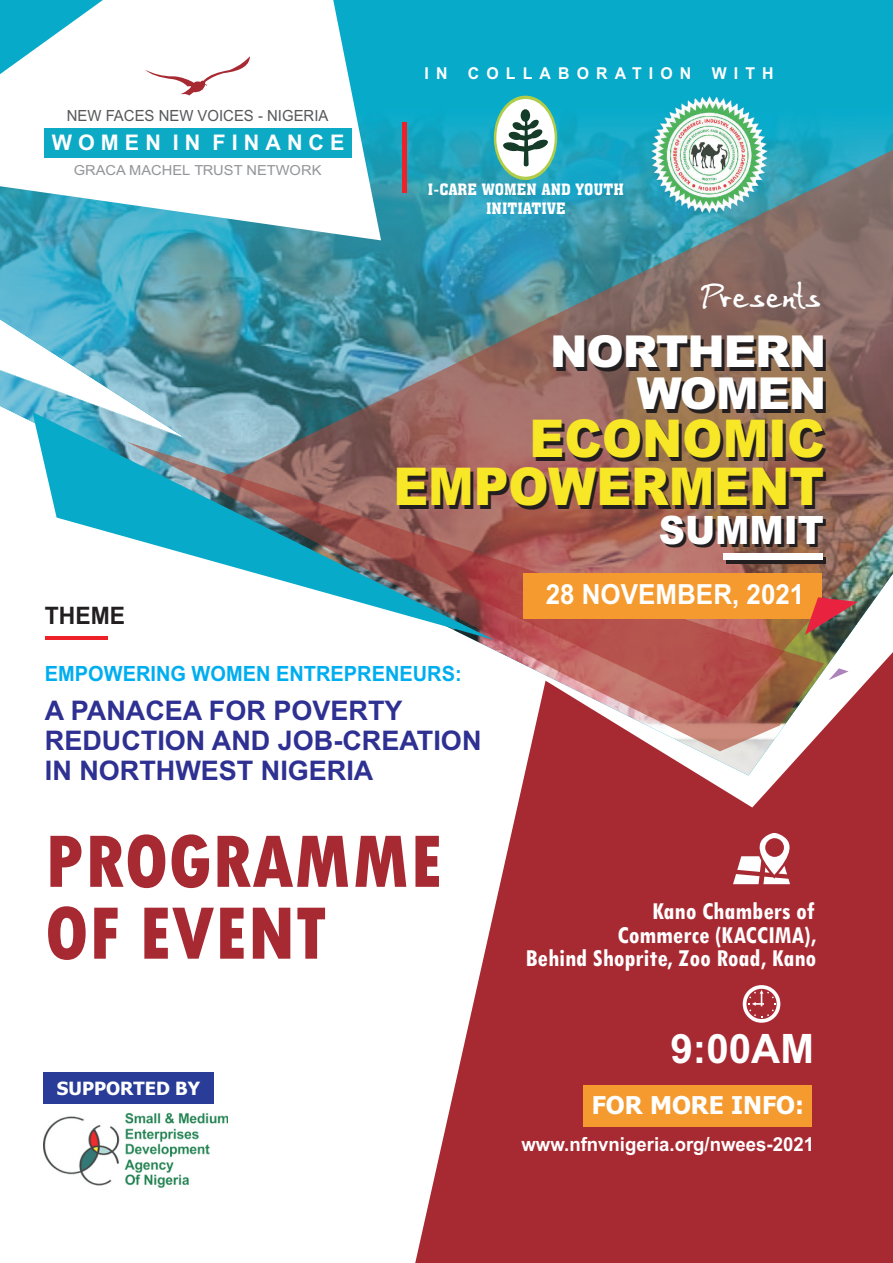
<style>
.page{position:relative;width:893px;height:1263px;background:#fff}
.page>*{position:absolute;margin:0;border:0;box-sizing:border-box;transform-origin:0 0}
.t1{font:800 condensed 78.15px/71.8px "Tw Cen";color:#a72a33}
.t2{font:900 52.2px/48px "Arial";color:#f7e726;text-align:right;scale:.93 1}
.t3{font:900 44.1px/42px "Arial";letter-spacing:-.025em;color:#fff;text-align:right}
.t4{font:42.45px "Bailey MF";color:#fff;scale:.95 1}
.t5{font:700 40.5px "Arial";color:#fff}
.t6{font:900 39.15px "Arial";color:#fff;scale:.93 1}
.t7{font:700 27.75px "Arial";color:#fff;scale:.94 1}
.t8{font:700 27px/30.2px "Arial";color:#2e3092}
.t9{font:700 condensed 25.8px/23.4px "Tw Cen";color:#fff;text-align:right}
.t10{font:700 24.6px "Tahoma";color:#fff}
.t11{font:700 24px "Arial";color:#231f20;scale:.95 1}
.t12{font:700 21.45px "Arial";letter-spacing:.28em;color:#fff}
.t13{font:700 21px "Arial";color:#00aeef;scale:.95 1}
.t14{font:700 19.35px "Arial";color:#fff;scale:.96 1}
.t15{font:700 18.3px "Tahoma";color:#fff}
.t16{font:700 16.35px "Arial";letter-spacing:.45em;color:#fff}
.t17{font:15.45px/19px "Aachen BT";color:#fff;text-align:center}
.t18{font:15.3px "Arial";color:#57585a}
.t19{font:13.8px "Arial";color:#939598;scale:1.06 1}
</style>
<div class="page">
<svg style="left:415px;top:775px;width:478px;height:488px;background:#b2454d"></svg>
<img style="left:0;top:0;width:893px;height:775px">
<svg style="left:32px;top:412px;width:190px;height:228px"></svg>
<img style="left:222px;top:141px;width:671px;height:575px">
<img style="left:126px;top:441px;width:698px;height:310px">
<svg style="left:0;top:0;width:381px;height:240px"></svg>
<hr style="left:403px;top:122px;width:4px;height:70px;background:#ee2028">
<div style="left:44px;top:128px;width:308px;height:29px;background:#0daac6"></div>
<svg style="left:145px;top:56px;width:105px;height:40px"></svg>
<div style="left:494px;top:96px;width:63px;height:84px;background:#b1cd47;border-radius:50%"></div>
<div style="left:496px;top:99px;width:59px;height:78px;background:#fff;border-radius:50%"></div>
<svg style="left:503px;top:109px;width:45px;height:58px"></svg>
<img style="left:649px;top:96px;width:120px;height:118px">
<svg style="left:829px;top:668px;width:19px;height:12px"></svg>
<div style="left:726px;top:557px;width:100px;height:6px;background:#231f20"></div>
<div style="left:723px;top:554px;width:100px;height:6px;background:#fff"></div>
<div style="left:524px;top:574px;width:298px;height:45px;background:#f59a2e"></div>
<svg style="left:805px;top:597px;width:53px;height:38px;background:#9d4e47"></svg>
<hr style="left:45px;top:636px;width:62px;height:4px;background:#ee2028">
<img style="left:43px;top:1112px;width:185px;height:76px">
<div style="left:43px;top:1073px;width:171px;height:31px;background:#283c98"></div>
<svg style="left:733px;top:832px;width:62px;height:52px"></svg>
<div style="left:583px;top:1085px;width:228px;height:41px;background:#f59a2e"></div>
<svg style="left:743px;top:985px;width:37px;height:38px"></svg>
<p class="t18" style="left:67px;top:110px;width:263px">NEW FACES NEW VOICES - NIGERIA</p>
<p class="t12" style="left:52px;top:135px;width:294px">WOMEN IN FINANCE</p>
<p class="t19" style="left:74px;top:165px;width:235px">GRACA MACHEL TRUST NETWORK</p>
<p class="t11" style="left:45px;top:607px;width:86px">THEME</p>
<p class="t16" style="left:425px;top:68px;width:350px">IN COLLABORATION WITH</p>
<p class="t17" style="left:428px;top:181px;width:197px">I-CARE WOMEN AND YOUTH<br>INITIATIVE</p>
<h3 class="t4" style="left:701px;top:270px;width:129px">Presents</h3>
<h3 class="t3" style="left:550px;top:335px;width:278px">NORTHERN<br>WOMEN</h3>
<h2 class="t2" style="left:393px;top:420px;width:465px">ECONOMIC<br>EMPOWERMENT</h2>
<h3 class="t6" style="left:659px;top:516px;width:179px">SUMMIT</h3>
<p class="t7" style="left:546px;top:584px;width:277px">28 NOVEMBER, 2021</p>
<p class="t13" style="left:45px;top:666px;width:440px">EMPOWERING WOMEN ENTREPRENEURS:</p>
<p class="t8" style="left:45px;top:697px;width:438px">A PANACEA FOR POVERTY<br>REDUCTION AND JOB-CREATION<br>IN NORTHWEST NIGERIA</p>
<h1 class="t1" style="left:45px;top:831px;width:399px">PROGRAMME<br>OF EVENT</h1>
<p class="t15" style="left:57px;top:1081px;width:145px">SUPPORTED BY</p>
<p class="t9" style="left:525px;top:901px;width:292px">Kano Chambers of<br>Commerce (KACCIMA),<br>Behind Shoprite, Zoo Road, Kano</p>
<h3 class="t5" style="left:671px;top:1034px;width:145px">9:00AM</h3>
<p class="t10" style="left:592px;top:1095px;width:214px">FOR MORE INFO:</p>
<p class="t14" style="left:521px;top:1137px;width:306px">www.nfnvnigeria.org/nwees-2021</p>
</div>
